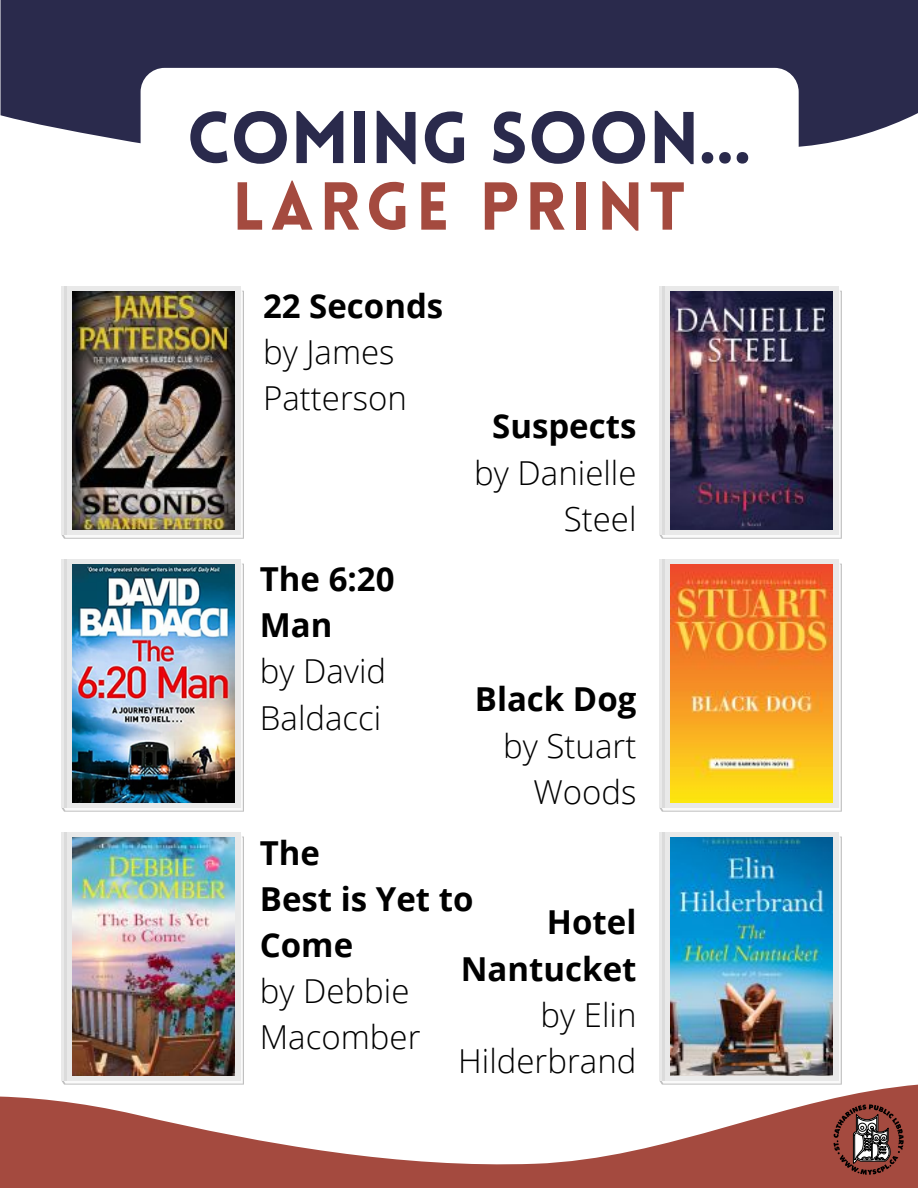
<style>
.page{position:relative;width:918px;height:1188px;background:#fff}
.page>*{position:absolute;margin:0;border:0;box-sizing:border-box;transform-origin:0 0}
.t1{font:900 71.55px "Lovelo";color:#2a2a4c}
.t2{font:900 66.3px "Lovelo";letter-spacing:.085em;color:#a44a3f}
.t3{font:300 33px/46.2px "Open Sans";color:#000}
.t4{font:700 33px/46.2px "Open Sans";color:#000}
</style>
<div class="page">
<div style="left:1px;top:0;width:917px;height:147px;background:#2a2a4c"></div>
<svg style="left:661px;top:290px;width:180px;height:248px"></svg>
<div style="left:659px;top:287px;width:180px;height:248px;background:#e9e9e9"></div>
<img style="left:671px;top:292px;width:162px;height:237px">
<hr style="left:662px;top:287px;width:3px;height:248px;background:#dbdbdb">
<svg style="left:661px;top:563px;width:180px;height:248px"></svg>
<div style="left:659px;top:560px;width:180px;height:248px;background:#e9e9e9"></div>
<img style="left:671px;top:565px;width:162px;height:237px">
<hr style="left:662px;top:560px;width:3px;height:248px;background:#dbdbdb">
<div style="left:659px;top:832px;width:180px;height:248px;background:#e9e9e9"></div>
<img style="left:671px;top:838px;width:162px;height:226px">
<hr style="left:662px;top:832px;width:3px;height:248px;background:#dbdbdb">
<div style="left:141px;top:68px;width:658px;height:186px;background:#fff;border-radius:24px"></div>
<svg style="left:63px;top:290px;width:180px;height:248px"></svg>
<svg style="left:61px;top:287px;width:180px;height:248px;background:#d6d6d5"></svg>
<img style="left:73px;top:292px;width:162px;height:237px">
<hr style="left:65px;top:287px;width:2px;height:248px;background:#dbdbdb">
<svg style="left:63px;top:563px;width:180px;height:248px"></svg>
<svg style="left:61px;top:560px;width:180px;height:248px;background:#d3d9db"></svg>
<img style="left:73px;top:565px;width:162px;height:237px">
<hr style="left:65px;top:560px;width:2px;height:248px;background:#dbdbdb">
<svg style="left:0;top:1064px;width:918px;height:124px"></svg>
<svg style="left:63px;top:836px;width:180px;height:248px"></svg>
<div style="left:61px;top:832px;width:180px;height:248px;background:linear-gradient(to right,#e9e9e9,#e9e9e9)"></div>
<img style="left:73px;top:838px;width:162px;height:237px">
<hr style="left:65px;top:832px;width:2px;height:248px;background:#dbdbdb">
<svg style="left:834px;top:1084px;width:70px;height:91px;background:#925b54"></svg>
<p class="t1" style="left:187px;top:109px;width:566px">COMING SOON...</p>
<p class="t2" style="left:232px;top:180px;width:455px">LARGE PRINT</p>
<p class="t4" style="left:263px;top:282px;width:182px">22 Seconds</p>
<p class="t3" style="left:263px;top:328px;width:145px">by James<br>Patterson</p>
<p class="t4" style="left:260px;top:555px;width:136px">The 6:20<br>Man</p>
<p class="t3" style="left:260px;top:648px;width:128px">by David<br>Baldacci</p>
<p class="t4" style="left:492px;top:403px;width:146px">Suspects</p>
<p class="t3" style="left:474px;top:449px;width:164px;text-align:right">by Danielle<br>Steel</p>
<p class="t4" style="left:475px;top:675px;width:163px">Black Dog</p>
<p class="t3" style="left:503px;top:722px;width:135px;text-align:right">by Stuart<br>Woods</p>
<p class="t4" style="left:260px;top:829px;width:62px">The</p>
<p class="t4" style="left:260px;top:875px;width:215px">Best is Yet to<br>Come</p>
<p class="t3" style="left:260px;top:967px;width:162px">by Debbie<br>Macomber</p>
<p class="t4" style="left:461px;top:899px;width:177px;text-align:right">Hotel<br>Nantucket</p>
<p class="t3" style="left:458px;top:991px;width:180px;text-align:right">by Elin<br>Hilderbrand</p>
</div>
